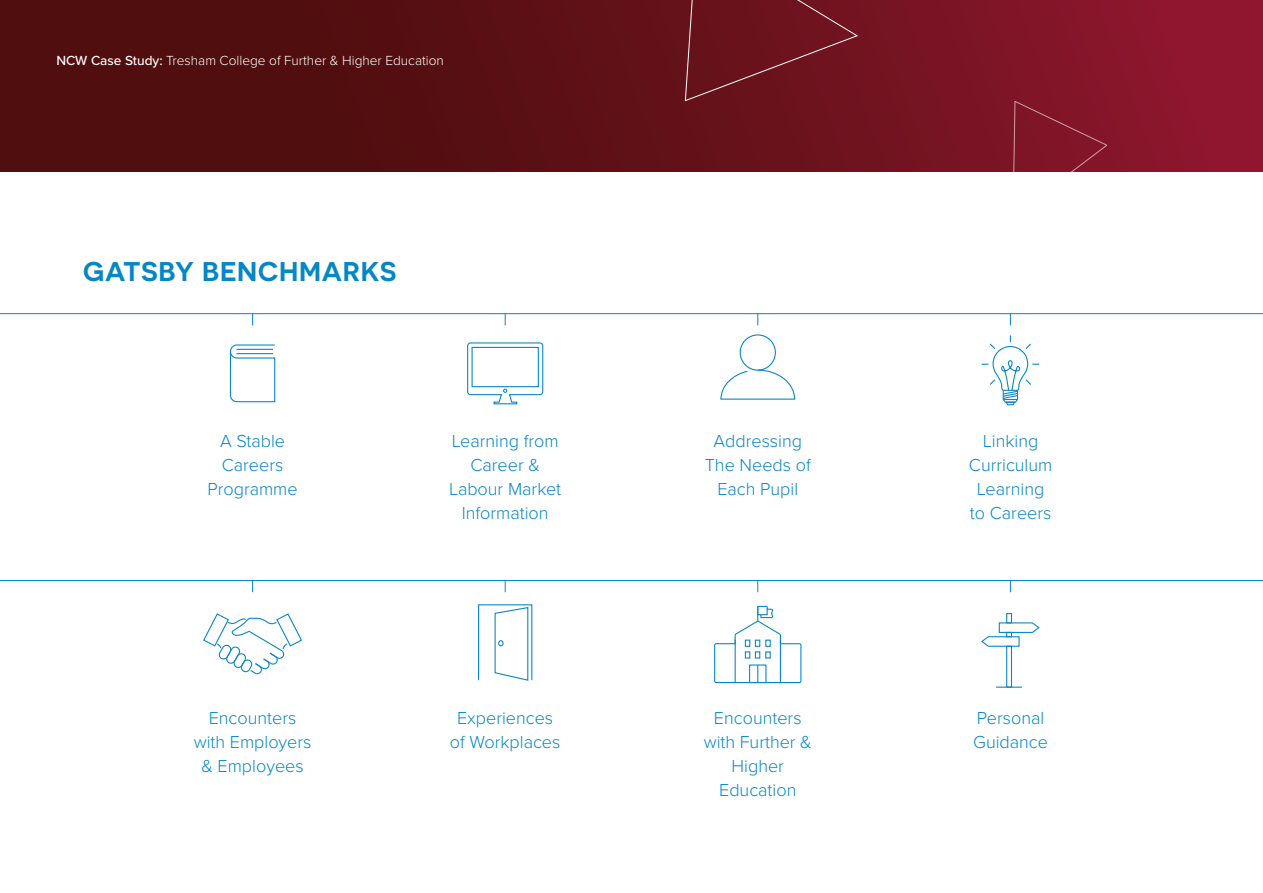
<style>
.page{position:relative;width:1263px;height:893px;background:#fff}
.page>*{position:absolute;margin:0;border:0;box-sizing:border-box;transform-origin:0 0}
.t1{font:600 27.15px "Novecentosanswide";letter-spacing:.025em;color:#0487c5}
.t2{font:300 18px/24px "Proxima Nova";color:#0487c5;text-align:center}
.t3{font:300 13.65px "Proxima Nova";color:#fff}
.s1{font-weight:500}
</style>
<div class="page">
<div style="left:0;top:0;width:1263px;height:172px;background:linear-gradient(to right,#430c08,#8a162d)"></div>
<div style="left:684px;top:0;width:174px;height:102px;background:#6b131d"></div>
<div style="left:1013px;top:101px;width:94px;height:71px;background:#811528"></div>
<svg style="left:229px;top:344px;width:47px;height:59px"></svg>
<hr style="left:236px;top:349px;width:37px;height:1px;background:#0487c5">
<hr style="left:236px;top:353px;width:37px;height:1px;background:#0487c5">
<svg style="left:467px;top:342px;width:77px;height:63px"></svg>
<div style="left:471px;top:347px;width:68px;height:40px;border:1px solid #0487c5"></div>
<div style="left:740px;top:334px;width:36px;height:37px;border:1px solid #0487c5;border-radius:50%"></div>
<svg style="left:720px;top:369px;width:76px;height:31px"></svg>
<svg style="left:203px;top:613px;width:99px;height:62px"></svg>
<svg style="left:714px;top:605px;width:88px;height:79px"></svg>
<div style="left:1006px;top:646px;width:6px;height:42px;border:1px solid #0487c5"></div>
<div style="left:1006px;top:613px;width:6px;height:10px;border:1px solid #0487c5"></div>
<svg style="left:981px;top:622px;width:59px;height:25px"></svg>
<svg style="left:996px;top:687px;width:26px;height:1px"></svg>
<hr style="left:0;top:313px;width:1263px;height:1px;background:#0487c5">
<svg style="left:982px;top:335px;width:57px;height:71px"></svg>
<hr style="left:0;top:580px;width:1263px;height:1px;background:#0487c5">
<svg style="left:494px;top:607px;width:35px;height:72px"></svg>
<div style="left:478px;top:604px;width:54px;height:77px;border:1px solid #0487c5"></div>
<p class="t3" style="left:56px;top:50px;width:389px"><span class="s1">NCW Case Study:</span> Tresham College of Further &amp; Higher Education</p>
<h1 class="t1" style="left:83px;top:255px;width:315px">GATSBY BENCHMARKS</h1>
<p class="t2" style="left:207px;top:428px;width:92px">A Stable<br>Careers<br>Programme</p>
<p class="t2" style="left:449px;top:428px;width:113px">Learning from<br>Career &amp;<br>Labour Market<br>Information</p>
<p class="t2" style="left:705px;top:428px;width:107px">Addressing<br>The Needs of<br>Each Pupil</p>
<p class="t2" style="left:969px;top:428px;width:85px">Linking<br>Curriculum<br>Learning to Careers</p>
<p class="t2" style="left:194px;top:705px;width:119px">Encounters with Employers &amp; Employees</p>
<p class="t2" style="left:450px;top:705px;width:112px">Experiences of Workplaces</p>
<p class="t2" style="left:704px;top:705px;width:110px">Encounters with Further &amp;<br>Higher<br>Education</p>
<p class="t2" style="left:973px;top:705px;width:76px;text-align:left">Personal<br>Guidance</p>
</div>
